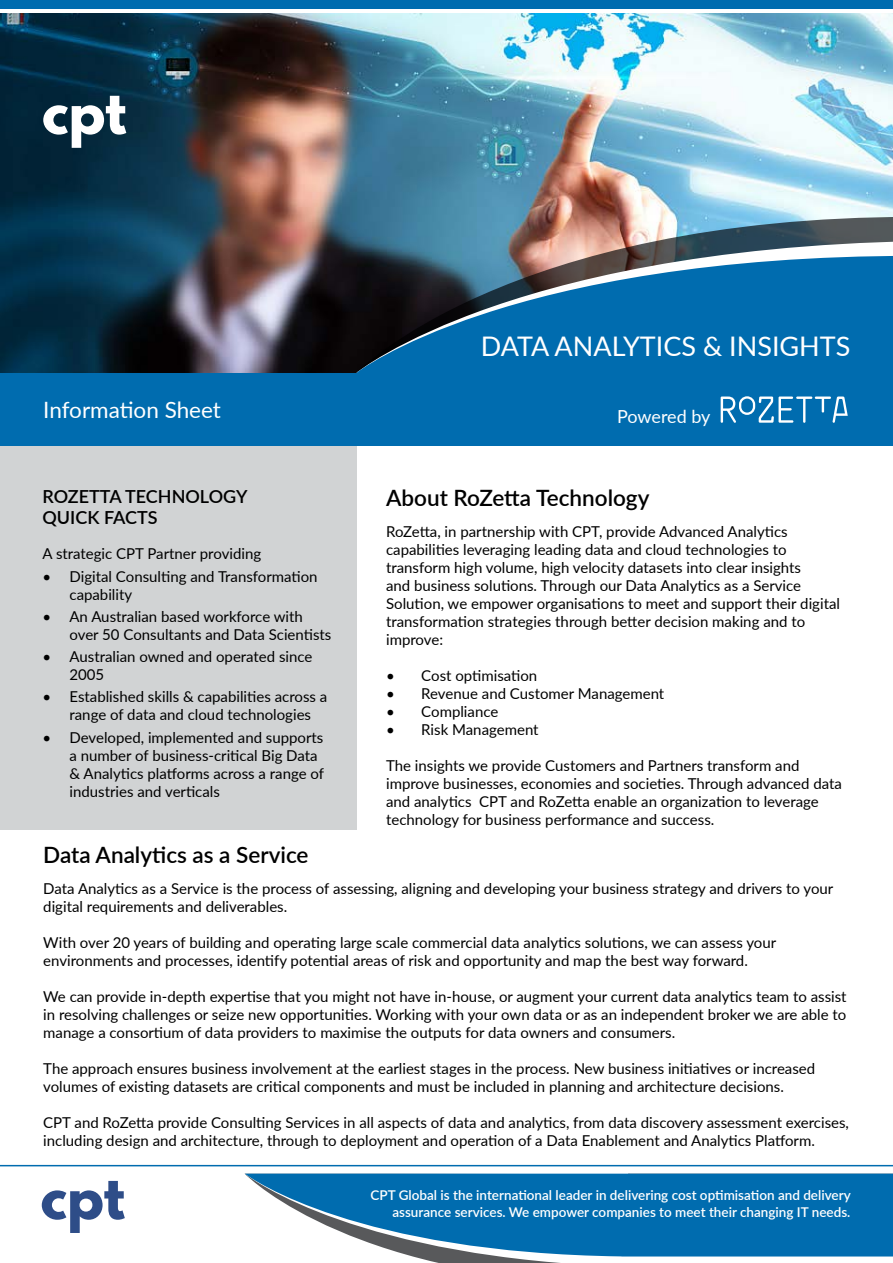
<style>
.page{position:relative;width:893px;height:1263px;background:#fff}
.page>*{position:absolute;margin:0;border:0;box-sizing:border-box;transform-origin:0 0}
.t1{font:27px "Lato";color:#fff}
.t2{font:600 22.5px "Lato";color:#000}
.t3{font:22.5px "Lato";color:#fff}
.t4{font:600 18px/21.6px "Lato";color:#000}
.t5{font:18px "Lato";letter-spacing:-.01em;color:#fff}
.t6{font:15px/18px "Lato";color:#000}
.t7{font:600 13.5px/16.2px "Lato";color:#fff;text-align:right}
</style>
<div class="page">
<img style="left:0;top:13px;width:893px;height:360px">
<svg style="left:411px;top:1256px;width:482px;height:7px"></svg>
<svg style="left:356px;top:217px;width:537px;height:24px"></svg>
<svg style="left:356px;top:241px;width:537px;height:15px"></svg>
<svg style="left:356px;top:256px;width:537px;height:117px;fill:#006caf"></svg>
<div style="left:0;top:0;width:893px;height:9px;background:#006caf"></div>
<svg style="left:245px;top:1174px;width:648px;height:82px;fill:#006caf"></svg>
<hr style="left:0;top:1165px;width:893px;height:1px;background:#006caf">
<svg style="left:43px;top:96px;width:83px;height:52px"></svg>
<svg style="left:42px;top:1181px;width:83px;height:52px"></svg>
<div style="left:0;top:373px;width:893px;height:73px;background:#006caf"></div>
<div style="left:0;top:446px;width:356px;height:383px;background:#d1d3d4"></div>
<svg style="left:721px;top:396px;width:127px;height:27px"></svg>
<h2 class="t3" style="left:43px;top:394px;width:179px">Information Sheet</h2>
<p class="t4" style="left:43px;top:485px;width:206px">ROZETTA TECHNOLOGY<br>QUICK FACTS</p>
<p class="t6" style="left:43px;top:544px;width:220px">A strategic CPT Partner providing</p>
<p class="t6" style="left:70px;top:566px;width:250px;text-indent:-27px">• Digital Consulting and Transformation capability</p>
<p class="t6" style="left:70px;top:607px;width:263px;text-indent:-27px">• An Australian based workforce with over 50 Consultants and Data Scientists</p>
<p class="t6" style="left:70px;top:647px;width:245px;text-indent:-27px">• Australian owned and operated since<br>2005</p>
<p class="t6" style="left:70px;top:687px;width:259px;text-indent:-27px">• Established skills &amp; capabilities across a range of data and cloud technologies</p>
<p class="t6" style="left:70px;top:727px;width:256px;text-indent:-27px">• Developed, implemented and supports a number of business-critical Big Data &amp; Analytics platforms across a range of industries and verticals</p>
<h1 class="t1" style="left:481px;top:327px;width:371px">DATA ANALYTICS &amp; INSIGHTS</h1>
<p class="t5" style="left:617px;top:403px;width:95px">Powered by</p>
<h2 class="t2" style="left:386px;top:482px;width:265px">About RoZetta Technology</h2>
<p class="t6" style="left:386px;top:522px;width:455px">RoZetta, in partnership with CPT, provide Advanced Analytics capabilities leveraging leading data and cloud technologies to transform high volume, high velocity datasets into clear insights<br>and business solutions. Through our Data Analytics as a Service Solution, we empower organisations to meet and support their digital transformation strategies through better decision making and to improve:</p>
<p class="t6" style="left:386px;top:666px;width:153px">• Cost optimisation</p>
<p class="t6" style="left:386px;top:684px;width:280px">• Revenue and Customer Management</p>
<p class="t6" style="left:386px;top:702px;width:114px">• Compliance</p>
<p class="t6" style="left:386px;top:720px;width:154px">• Risk Management</p>
<p class="t6" style="left:386px;top:756px;width:457px">The insights we provide Customers and Partners transform and improve businesses, economies and societies. Through advanced data and analytics CPT and RoZetta enable an organization to leverage technology for business performance and success.</p>
<h2 class="t2" style="left:43px;top:838px;width:267px">Data Analytics as a Service</h2>
<p class="t6" style="left:43px;top:879px;width:791px">Data Analytics as a Service is the process of assessing, aligning and developing your business strategy and drivers to your digital requirements and deliverables.</p>
<p class="t6" style="left:43px;top:933px;width:734px">With over 20 years of building and operating large scale commercial data analytics solutions, we can assess your environments and processes, identify potential areas of risk and opportunity and map the best way forward.</p>
<p class="t6" style="left:43px;top:987px;width:805px;text-align:justify">We can provide in-depth expertise that you might not have in-house, or augment your current data analytics team to assist in resolving challenges or seize new opportunities. Working with your own data or as an independent broker we are able to manage a consortium of data providers to maximise the outputs for data owners and consumers.</p>
<p class="t6" style="left:43px;top:1059px;width:773px">The approach ensures business involvement at the earliest stages in the process. New business initiatives or increased volumes of existing datasets are critical components and must be included in planning and architecture decisions.</p>
<p class="t6" style="left:43px;top:1113px;width:807px">CPT and RoZetta provide Consulting Services in all aspects of data and analytics, from data discovery assessment exercises, including design and architecture, through to deployment and operation of a Data Enablement and Analytics Platform.</p>
<p class="t7" style="left:371px;top:1187px;width:482px">CPT Global is the international leader in delivering cost optimisation and delivery assurance services. We empower companies to meet their changing IT needs.</p>
</div>
